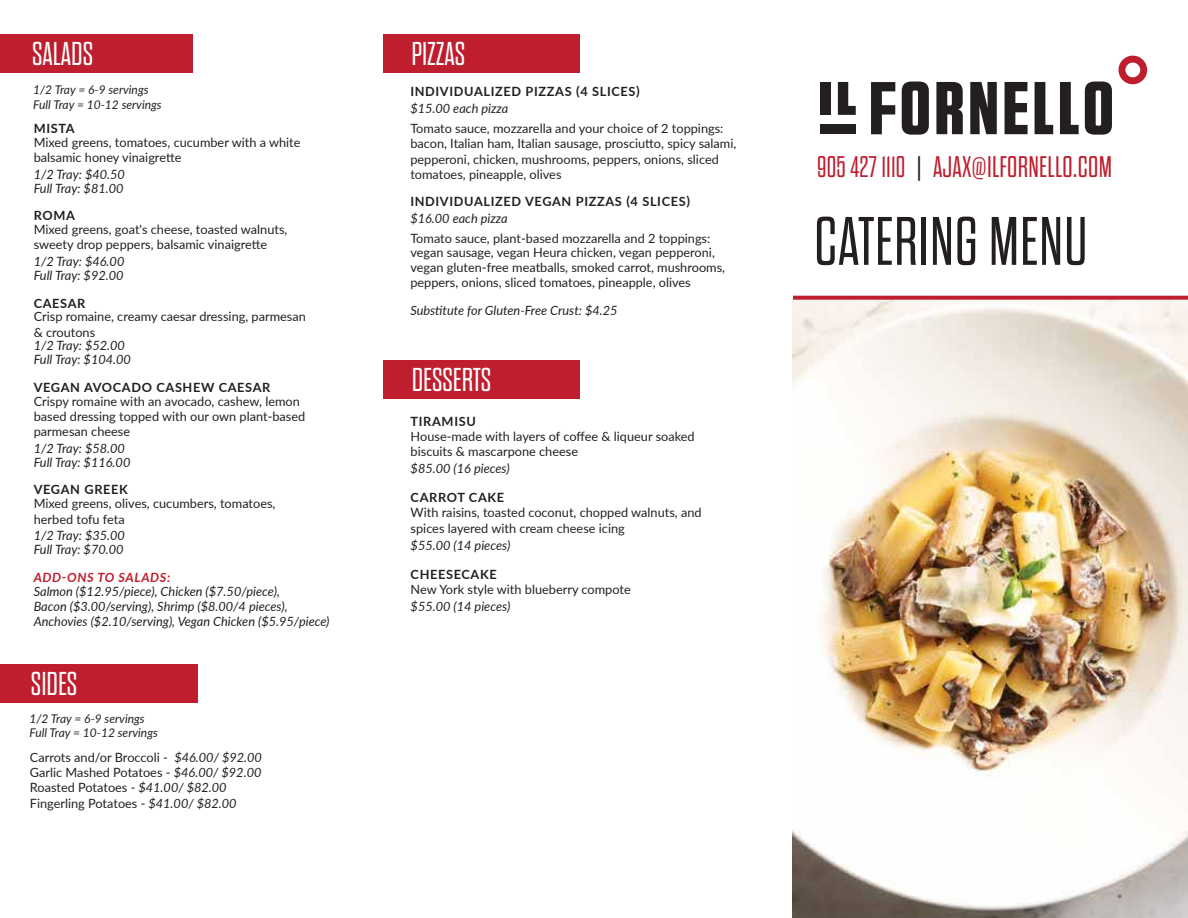
<style>
.page{position:relative;width:1188px;height:918px;background:#fff}
.page>*{position:absolute;margin:0;border:0;box-sizing:border-box;transform-origin:0 0}
.t1{font:300 68.4px "Dharma Gothic E";letter-spacing:.01em;color:#231f20}
.t2{font:300 33px "Dharma Gothic E";color:#fff}
.t3{font:300 29.85px "Dharma Gothic E";letter-spacing:.01em;color:#be1e2d}
.t4{font:12.75px/15.3px "Lato";color:#231f20}
.t5{font:italic 12.75px/13.8px "Lato";color:#231f20}
.t6{font:700 12.75px "Lato";letter-spacing:.05em;color:#231f20}
.t7{font:italic 700 12.75px "Lato";letter-spacing:.05em;color:#be1e2d}
.t8{font:italic 12px/14.4px "Lato";color:#231f20}
.s1{font-style:italic}
.s2{color:#231f20}
</style>
<div class="page">
<img style="left:793px;top:300px;width:395px;height:618px">
<svg style="left:871px;top:82px;width:24px;height:52px"></svg>
<svg style="left:902px;top:82px;width:27px;height:53px"></svg>
<svg style="left:936px;top:82px;width:27px;height:52px"></svg>
<svg style="left:970px;top:82px;width:27px;height:52px"></svg>
<svg style="left:1005px;top:82px;width:23px;height:52px"></svg>
<svg style="left:1035px;top:82px;width:18px;height:52px"></svg>
<svg style="left:1060px;top:82px;width:19px;height:52px"></svg>
<svg style="left:1085px;top:82px;width:27px;height:53px"></svg>
<div style="left:820px;top:82px;width:10px;height:33px;background:#231f20"></div>
<svg style="left:838px;top:82px;width:18px;height:33px"></svg>
<svg style="left:1119px;top:56px;width:28px;height:28px"></svg>
<div style="left:820px;top:125px;width:36px;height:9px;background:#231f20"></div>
<div style="left:0;top:34px;width:193px;height:39px;background:#be1e2d"></div>
<div style="left:0;top:664px;width:198px;height:39px;background:#be1e2d"></div>
<div style="left:383px;top:360px;width:197px;height:39px;background:#be1e2d"></div>
<svg style="left:793px;top:296px;width:395px;height:4px;background:#c22f3c"></svg>
<div style="left:383px;top:34px;width:197px;height:39px;background:#be1e2d"></div>
<h2 class="t2" style="left:32px;top:37px;width:63px">SALADS</h2>
<p class="t8" style="left:33px;top:82px;width:130px">1/2 Tray = 6-9 servings<br>Full Tray = 10-12 servings</p>
<p class="t6" style="left:34px;top:119px;width:42px">MISTA</p>
<p class="t4" style="left:34px;top:134px;width:268px">Mixed greens, tomatoes, cucumber with a white balsamic honey vinaigrette</p>
<p class="t5" style="left:34px;top:167px;width:93px">1/2 Tray: $40.50<br>Full Tray: $81.00</p>
<p class="t6" style="left:34px;top:206px;width:43px">ROMA</p>
<p class="t4" style="left:34px;top:221px;width:255px">Mixed greens, goat's cheese, toasted walnuts, sweety drop peppers, balsamic vinaigrette</p>
<p class="t5" style="left:34px;top:254px;width:92px">1/2 Tray: $46.00<br>Full Tray: $92.00</p>
<p class="t6" style="left:34px;top:294px;width:53px">CAESAR</p>
<p class="t4" style="left:34px;top:309px;width:274px">Crisp romaine, creamy caesar dressing, parmesan &amp; croutons</p>
<p class="t5" style="left:34px;top:338px;width:99px">1/2 Tray: $52.00<br>Full Tray: $104.00</p>
<p class="t6" style="left:34px;top:378px;width:238px">VEGAN AVOCADO CASHEW CAESAR</p>
<p class="t4" style="left:34px;top:393px;width:273px">Crispy romaine with an avocado, cashew, lemon based dressing topped with our own plant-based parmesan cheese</p>
<p class="t5" style="left:34px;top:441px;width:98px">1/2 Tray: $58.00<br>Full Tray: $116.00</p>
<p class="t6" style="left:34px;top:480px;width:96px">VEGAN GREEK</p>
<p class="t4" style="left:34px;top:495px;width:243px">Mixed greens, olives, cucumbers, tomatoes, herbed tofu feta</p>
<p class="t5" style="left:34px;top:528px;width:93px">1/2 Tray: $35.00<br>Full Tray: $70.00</p>
<p class="t7" style="left:34px;top:568px;width:138px">ADD-ONS TO SALADS:</p>
<p class="t5" style="left:34px;top:583px;width:297px;line-height:15.3px">Salmon ($12.95/piece), Chicken ($7.50/piece),<br>Bacon ($3.00/serving), Shrimp ($8.00/4 pieces),<br>Anchovies ($2.10/serving), Vegan Chicken ($5.95/piece)</p>
<h2 class="t2" style="left:31px;top:667px;width:48px">SIDES</h2>
<p class="t8" style="left:29px;top:711px;width:130px">1/2 Tray = 6-9 servings<br>Full Tray = 10-12 servings</p>
<p class="t4" style="left:30px;top:749px;width:234px">Carrots and/or Broccoli - <span class="s1">$46.00/ $92.00<br></span>Garlic Mashed Potatoes - <span class="s1">$46.00/ $92.00<br></span>Roasted Potatoes - <span class="s1">$41.00/ $82.00<br></span>Fingerling Potatoes - <span class="s1">$41.00/ $82.00</span></p>
<h2 class="t2" style="left:411px;top:37px;width:55px">PIZZAS</h2>
<p class="t6" style="left:410px;top:82px;width:231px">INDIVIDUALIZED PIZZAS (4 SLICES)</p>
<p class="t5" style="left:410px;top:101px;width:99px">$15.00 each pizza</p>
<p class="t4" style="left:410px;top:120px;width:327px">Tomato sauce, mozzarella and your choice of 2 toppings: bacon, Italian ham, Italian sausage, prosciutto, spicy salami, pepperoni, chicken, mushrooms, peppers, onions, sliced tomatoes, pineapple, olives</p>
<p class="t6" style="left:410px;top:192px;width:281px">INDIVIDUALIZED VEGAN PIZZAS (4 SLICES)</p>
<p class="t5" style="left:410px;top:211px;width:99px">$16.00 each pizza</p>
<p class="t4" style="left:410px;top:231px;width:306px;line-height:13.8px">Tomato sauce, plant-based mozzarella and 2 toppings: vegan sausage, vegan Heura chicken, vegan pepperoni,</p>
<p class="t4" style="left:410px;top:259px;width:316px">vegan gluten-free meatballs, smoked carrot, mushrooms, peppers, onions, sliced tomatoes, pineapple, olives</p>
<p class="t5" style="left:410px;top:303px;width:209px">Substitute for Gluten-Free Crust: $4.25</p>
<h2 class="t2" style="left:412px;top:363px;width:81px">DESSERTS</h2>
<p class="t6" style="left:411px;top:412px;width:67px">TIRAMISU</p>
<p class="t4" style="left:411px;top:428px;width:286px">House-made with layers of coffee &amp; liqueur soaked biscuits &amp; mascarpone cheese</p>
<p class="t5" style="left:411px;top:461px;width:101px">$85.00 (16 pieces)</p>
<p class="t6" style="left:411px;top:488px;width:95px">CARROT CAKE</p>
<p class="t4" style="left:411px;top:505px;width:293px">With raisins, toasted coconut, chopped walnuts, and spices layered with cream cheese icing</p>
<p class="t5" style="left:411px;top:538px;width:101px">$55.00 (14 pieces)</p>
<p class="t6" style="left:411px;top:565px;width:88px">CHEESECAKE</p>
<p class="t4" style="left:411px;top:581px;width:222px">New York style with blueberry compote</p>
<p class="t5" style="left:411px;top:599px;width:101px">$55.00 (14 pieces)</p>
<h3 class="t3" style="left:817px;top:152px;width:296px">905 427 1110 <span class="s2">|</span> AJAX@ILFORNELLO.COM</h3>
<h1 class="t1" style="left:814px;top:208px;width:275px">CATERING MENU</h1>
</div>
